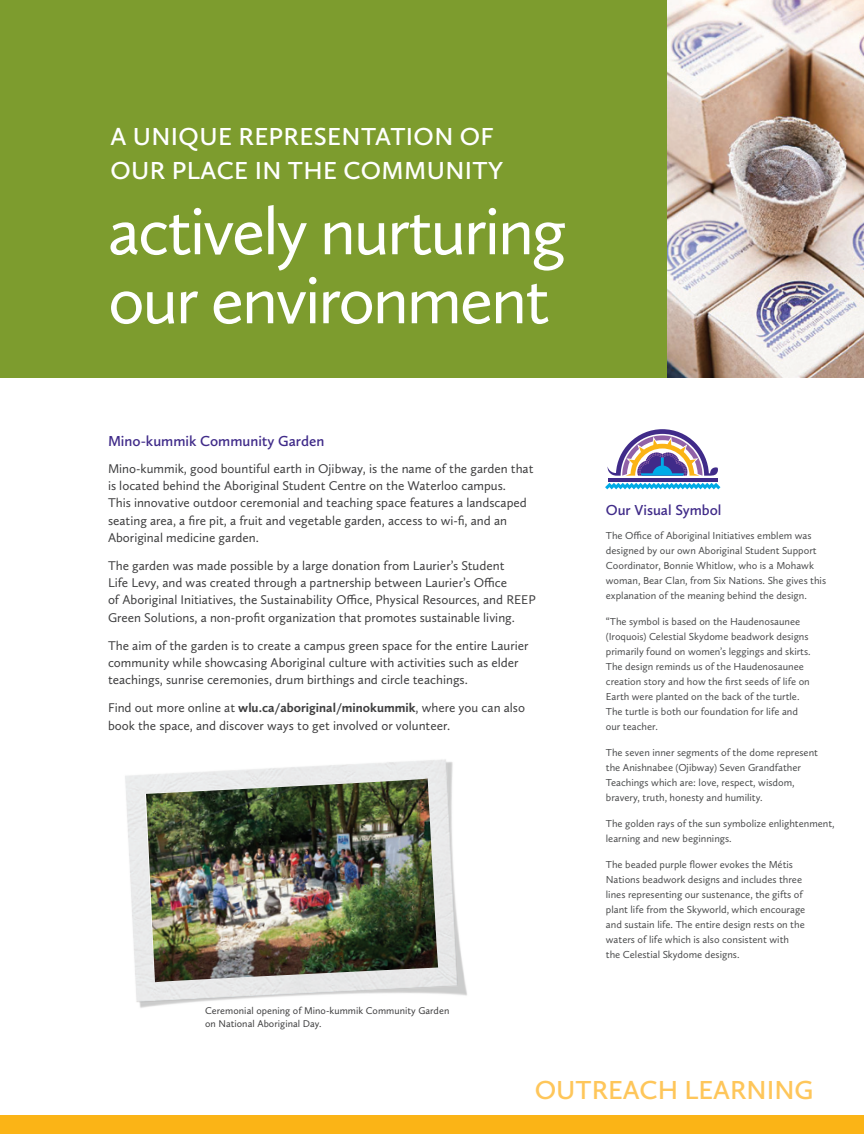
<style>
.page{position:relative;width:864px;height:1134px;background:#fff}
.page>*{position:absolute;margin:0;border:0;box-sizing:border-box;transform-origin:0 0}
.t1{font:69px/69px "Calluna Sans";letter-spacing:-.035em;color:#fff}
.t2{font:600 27px "Calluna Sans";color:#fec65a}
.t3{font:600 25.5px/33.6px "Calluna Sans";letter-spacing:.015em;color:#fff}
.events_subheading{font:600 15px "Calluna Sans";color:#402b89}
.body_-_last_paragrap{font:13.2px/17.2px "Calluna Sans";color:#3e3e3f}
.body_-_last_paragrap-2{font:10.5px/15px "Calluna Sans";color:#4b4c4d}
.NEW_body_copy__grey{font:10.2px/12.8px "Calluna Sans";letter-spacing:.005em;color:#3e3e3f}
.s1{font-weight:700}
</style>
<div class="page">
<div style="left:0;top:0;width:864px;height:378px;background:#7d9c2e"></div>
<img style="left:667px;top:0;width:197px;height:378px">
<div style="left:0;top:1115px;width:864px;height:19px;background:#fbb416"></div>
<hr style="left:608px;top:478px;width:109px;height:3px;background:#402b89">
<svg style="left:605px;top:483px;width:115px;height:6px"></svg>
<svg style="left:607px;top:429px;width:111px;height:47px"></svg>
<img style="left:125px;top:759px;width:342px;height:249px">
<img style="left:146px;top:778px;width:292px;height:204px">
<p class="t3" style="left:110px;top:119px;width:394px">A UNIQUE REPRESENTATION OF<br>OUR PLACE IN THE COMMUNITY</p>
<p class="t1" style="left:108px;top:196px;width:460px">actively nurturing our environment</p>
<p class="events_subheading" style="left:108px;top:432px;width:218px">Mino-kummik Community Garden</p>
<p class="body_-_last_paragrap" style="left:108px;top:460px;width:427px">Mino-kummik, good bountiful earth in Ojibway, is the name of the garden that is located behind the Aboriginal Student Centre on the Waterloo campus.<br>This innovative outdoor ceremonial and teaching space features a landscaped seating area, a fire pit, a fruit and vegetable garden, access to wi-fi, and an Aboriginal medicine garden.</p>
<p class="body_-_last_paragrap" style="left:108px;top:557px;width:429px">The garden was made possible by a large donation from Laurier’s Student<br>Life Levy, and was created through a partnership between Laurier’s Office<br>of Aboriginal Initiatives, the Sustainability Office, Physical Resources, and REEP Green Solutions, a non-profit organization that promotes sustainable living.</p>
<p class="body_-_last_paragrap" style="left:108px;top:637px;width:422px">The aim of the garden is to create a campus green space for the entire Laurier community while showcasing Aboriginal culture with activities such as elder teachings, sunrise ceremonies, drum birthings and circle teachings.</p>
<p class="body_-_last_paragrap" style="left:108px;top:699px;width:419px">Find out more online at <span class="s1">wlu.ca/aboriginal/minokummik</span>, where you can also book the space, and discover ways to get involved or volunteer.</p>
<p class="NEW_body_copy__grey" style="left:205px;top:1004px;width:246px">Ceremonial opening of Mino-kummik Community Garden on National Aboriginal Day.</p>
<p class="events_subheading" style="left:606px;top:501px;width:117px">Our Visual Symbol</p>
<p class="body_-_last_paragrap-2" style="left:606px;top:528px;width:222px">The Office of Aboriginal Initiatives emblem was designed by our own Aboriginal Student Support Coordinator, Bonnie Whitlow, who is a Mohawk woman, Bear Clan, from Six Nations. She gives this explanation of the meaning behind the design.</p>
<p class="body_-_last_paragrap-2" style="left:606px;top:614px;width:206px">“The symbol is based on the Haudenosaunee (Iroquois) Celestial Skydome beadwork designs primarily found on women’s leggings and skirts.<br>The design reminds us of the Haudenosaunee creation story and how the first seeds of life on Earth were planted on the back of the turtle.<br>The turtle is both our foundation for life and our teacher.</p>
<p class="body_-_last_paragrap-2" style="left:606px;top:745px;width:214px">The seven inner segments of the dome represent the Anishnabee (Ojibway) Seven Grandfather Teachings which are: love, respect, wisdom, bravery, truth, honesty and humility.</p>
<p class="body_-_last_paragrap-2" style="left:606px;top:816px;width:230px">The golden rays of the sun symbolize enlightenment, learning and new beginnings.</p>
<p class="body_-_last_paragrap-2" style="left:606px;top:856px;width:201px">The beaded purple flower evokes the Métis Nations beadwork designs and includes three lines representing our sustenance, the gifts of plant life from the Skyworld, which encourage and sustain life. The entire design rests on the waters of life which is also consistent with the Celestial Skydome designs.</p>
<p class="t2" style="left:535px;top:1074px;width:280px">OUTREACH LEARNING</p>
</div>
